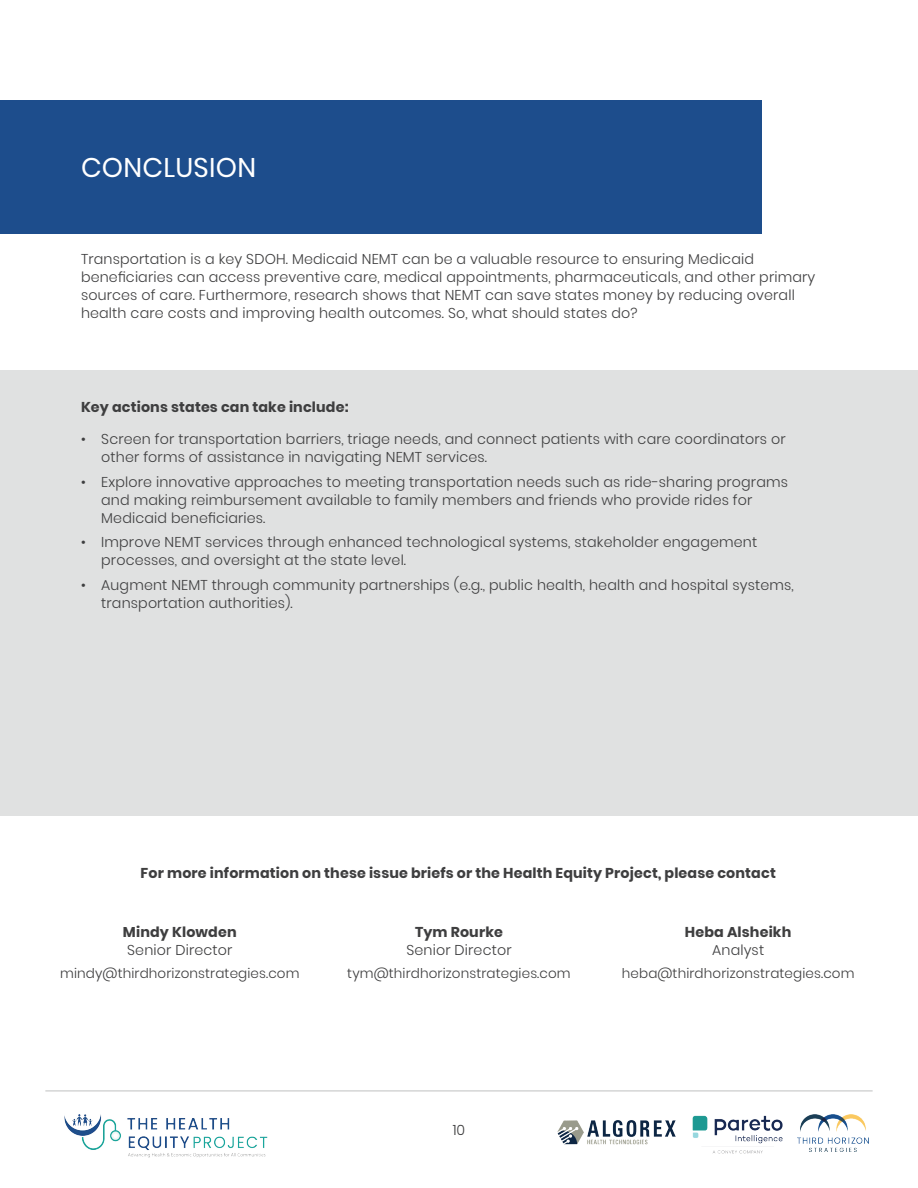
<style>
.page{position:relative;width:918px;height:1188px;background:#fff}
.page>*{position:absolute;margin:0;border:0;box-sizing:border-box;transform-origin:0 0}
.t1{font:27px "Poppins";letter-spacing:.01em;color:#fff}
.t2{font:300 14.25px/18px "Poppins";letter-spacing:.01em;color:#3e3e3f}
.t3{font:700 14.25px "Poppins";letter-spacing:.01em;color:#3e3e3f}
.t4{font:300 13.5px "Poppins";letter-spacing:.01em;color:#3e3e3f}
</style>
<div class="page">
<hr style="left:45px;top:1091px;width:828px;height:1px;background:#bfc0c1">
<img style="left:64px;top:1114px;width:204px;height:44px">
<img style="left:558px;top:1120px;width:118px;height:25px">
<img style="left:692px;top:1115px;width:91px;height:39px">
<img style="left:798px;top:1115px;width:70px;height:36px">
<div style="left:0;top:370px;width:918px;height:446px;background:#e0e1e1"></div>
<div style="left:0;top:100px;width:762px;height:134px;background:#1d4d8c"></div>
<h1 class="t1" style="left:81px;top:152px;width:177px">CONCLUSION</h1>
<p class="t2" style="left:81px;top:250px;width:736px">Transportation is a key SDOH. Medicaid NEMT can be a valuable resource to ensuring Medicaid beneficiaries can access preventive care, medical appointments, pharmaceuticals, and other primary sources of care. Furthermore, research shows that NEMT can save states money by reducing overall health care costs and improving health outcomes. So, what should states do?</p>
<p class="t3" style="left:81px;top:399px;width:269px">Key actions states can take include:</p>
<p class="t2" style="left:101px;top:430px;width:686px;text-indent:-20px">• Screen for transportation barriers, triage needs, and connect patients with care coordinators or other forms of assistance in navigating NEMT services.</p>
<p class="t2" style="left:101px;top:473px;width:688px;text-indent:-20px">• Explore innovative approaches to meeting transportation needs such as ride-sharing programs and making reimbursement available to family members and friends who provide rides for<br>Medicaid beneficiaries.</p>
<p class="t2" style="left:101px;top:534px;width:658px;text-indent:-20px">• Improve NEMT services through enhanced technological systems, stakeholder engagement processes, and oversight at the state level.</p>
<p class="t2" style="left:101px;top:576px;width:694px;text-indent:-20px">• Augment NEMT through community partnerships (e.g., public health, health and hospital systems, transportation authorities).</p>
<p class="t3" style="left:141px;top:865px;width:637px">For more information on these issue briefs or the Health Equity Project, please contact</p>
<p class="t3" style="left:123px;top:924px;width:115px">Mindy Klowden</p>
<p class="t2" style="left:127px;top:941px;width:107px">Senior Director</p>
<p class="t4" style="left:60px;top:965px;width:241px">mindy@thirdhorizonstrategies.com</p>
<p class="t3" style="left:415px;top:924px;width:89px">Tym Rourke</p>
<p class="t2" style="left:406px;top:941px;width:107px">Senior Director</p>
<p class="t4" style="left:347px;top:965px;width:225px">tym@thirdhorizonstrategies.com</p>
<p class="t3" style="left:685px;top:924px;width:108px">Heba Alsheikh</p>
<p class="t2" style="left:712px;top:941px;width:54px">Analyst</p>
<p class="t4" style="left:622px;top:965px;width:234px">heba@thirdhorizonstrategies.com</p>
<p class="t2" style="left:453px;top:1122px;width:14px">10</p>
</div>
